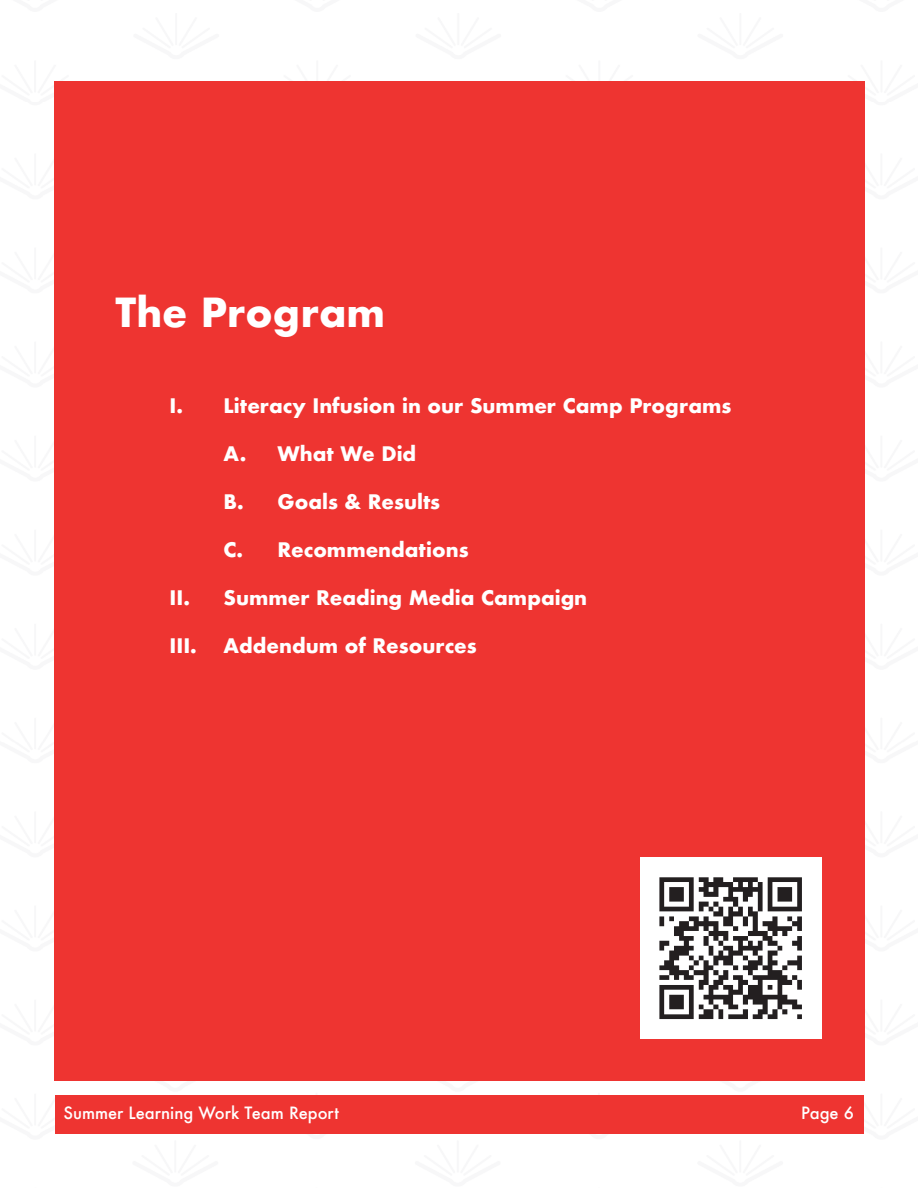
<style>
.page{position:relative;width:918px;height:1188px;background:#fff}
.page>*{position:absolute;margin:0;border:0;box-sizing:border-box;transform-origin:0 0}
.t1{font:700 39px "Futura";color:#fff}
.t2{font:700 19.5px "Futura";color:#fff}
.t3{font:500 16.5px "Futura";color:#fff}
</style>
<div class="page">
<img style="left:817px;top:103px;width:48px;height:978px">
<img style="left:101px;top:1080px;width:716px;height:1px">
<div style="left:56px;top:1095px;width:808px;height:39px;background:#ee3431"></div>
<div style="left:54px;top:81px;width:810px;height:999px;background:#ee3431"></div>
<img style="left:640px;top:858px;width:181px;height:180px">
<h1 class="t1" style="left:116px;top:287px;width:271px">The Program</h1>
<p class="t2" style="left:170px;top:392px;width:563px">I. Literacy Infusion in our Summer Camp Programs</p>
<p class="t2" style="left:224px;top:440px;width:194px">A. What We Did</p>
<p class="t2" style="left:224px;top:488px;width:218px">B. Goals &amp; Results</p>
<p class="t2" style="left:224px;top:536px;width:247px">C. Recommendations</p>
<p class="t2" style="left:170px;top:584px;width:419px">II. Summer Reading Media Campaign</p>
<p class="t2" style="left:170px;top:632px;width:29px">III.</p>
<p class="t2" style="left:224px;top:632px;width:255px">Addendum of Resources</p>
<p class="t3" style="left:63px;top:1102px;width:277px">Summer Learning Work Team Report</p>
<p class="t3" style="left:801px;top:1102px;width:54px">Page 6</p>
</div>
